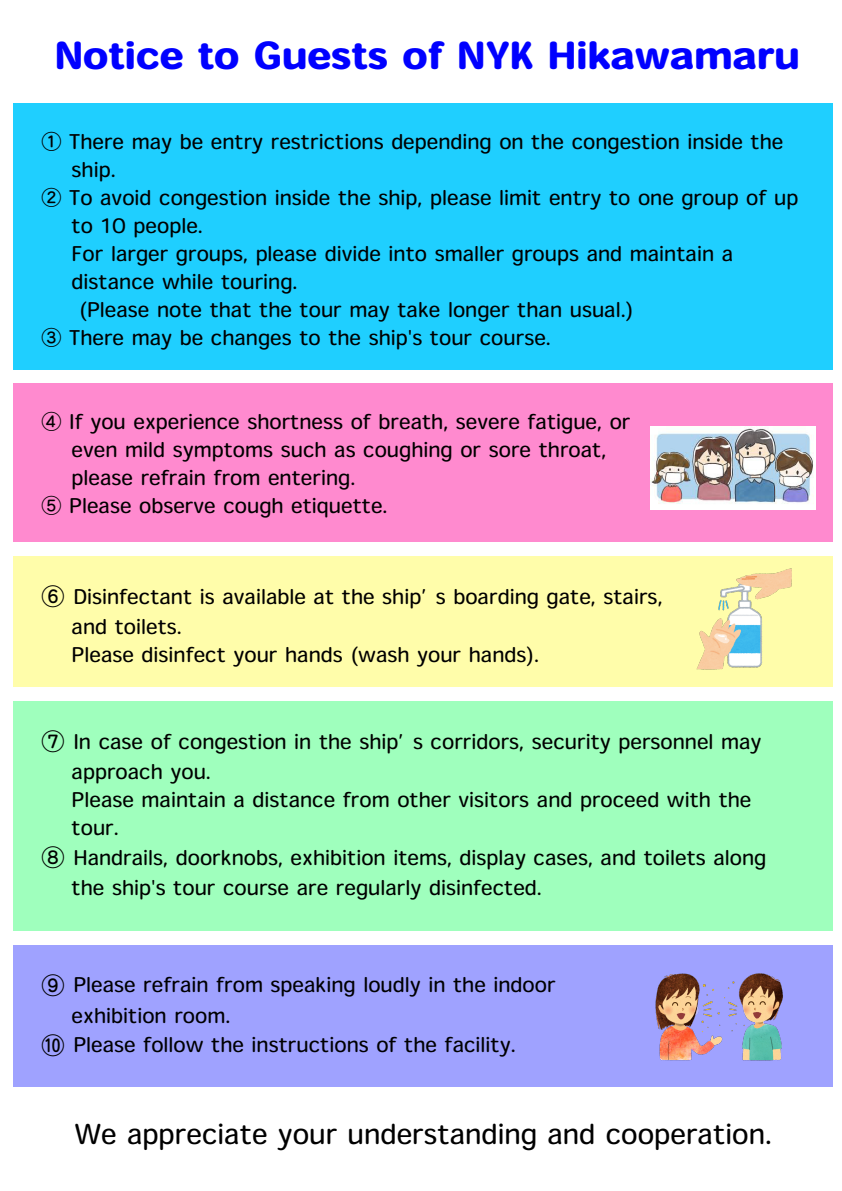
<style>
.page{position:relative;width:842px;height:1191px;background:#fff}
.page>*{position:absolute;margin:0;border:0;box-sizing:border-box;transform-origin:0 0}
.t1{font:36px "Heisei Maru Go Std W8";color:#00f}
.t2{font:27px "Heisei Maru Go Std W4";color:#000}
.t3{font:20px/30.5px "Heisei Maru Go Std W4";color:#000}
.s1{font-size:23px}
</style>
<div class="page">
<div style="left:13px;top:701px;width:820px;height:229px;background:#9fffbd"></div>
<div style="left:13px;top:556px;width:820px;height:131px;background:#fffdaa"></div>
<div style="left:13px;top:945px;width:820px;height:141px;background:#9fa2ff"></div>
<div style="left:13px;top:383px;width:820px;height:159px;background:#ff8acf"></div>
<div style="left:13px;top:103px;width:820px;height:266px;background:#1fcfff"></div>
<img style="left:651px;top:426px;width:164px;height:84px">
<img style="left:696px;top:568px;width:96px;height:102px">
<img style="left:655px;top:973px;width:128px;height:88px">
<h1 class="t1" style="left:55px;top:36px;width:746px">Notice to Guests of NYK Hikawamaru</h1>
<p class="t3" style="left:42px;top:126px;width:743px">① There may be entry restrictions depending on the congestion inside the</p>
<p class="t3" style="left:72px;top:154px;width:46px">ship.</p>
<p class="t3" style="left:42px;top:182px;width:758px">② To avoid congestion inside the ship, please limit entry to one group of up</p>
<p class="t3" style="left:72px;top:210px;width:133px">to 10 people.</p>
<p class="t3" style="left:72px;top:238px;width:663px">For larger groups, please divide into smaller groups and maintain a</p>
<p class="t3" style="left:72px;top:266px;width:227px">distance while touring.</p>
<p class="t3" style="left:79px;top:294px;width:556px">(Please note that the tour may take longer than usual.)</p>
<p class="t3" style="left:42px;top:322px;width:511px">③ There may be changes to the ship's tour course.</p>
<p class="t3" style="left:42px;top:407px;width:590px">④ If you experience shortness of breath, severe fatigue, or</p>
<p class="t3" style="left:72px;top:435px;width:536px">even mild symptoms such as coughing or sore throat,</p>
<p class="t3" style="left:72px;top:463px;width:285px">please refrain from entering.</p>
<p class="t3" style="left:42px;top:491px;width:347px">⑤ Please observe cough etiquette.</p>
<p class="t3" style="left:72px;top:581px;width:592px;text-indent:-30px"><span class="s1">⑥</span> Disinfectant is available at the shipʼ s boarding gate, stairs, and toilets.</p>
<p class="t3" style="left:72px;top:640px;width:469px">Please disinfect your hands (wash your hands).</p>
<p class="t3" style="left:72px;top:726px;width:691px;text-indent:-30px"><span class="s1">⑦</span> In case of congestion in the shipʼ s corridors, security personnel may approach you.</p>
<p class="t3" style="left:72px;top:784px;width:681px">Please maintain a distance from other visitors and proceed with the</p>
<p class="t3" style="left:72px;top:812px;width:49px">tour.</p>
<p class="t3" style="left:42px;top:842px;width:726px"><span class="s1">⑧</span> Handrails, doorknobs, exhibition items, display cases, and toilets along</p>
<p class="t3" style="left:72px;top:872px;width:472px">the ship's tour course are regularly disinfected.</p>
<p class="t3" style="left:42px;top:969px;width:515px"><span class="s1">⑨</span> Please refrain from speaking loudly in the indoor</p>
<p class="t3" style="left:72px;top:1000px;width:160px">exhibition room.</p>
<p class="t3" style="left:42px;top:1029px;width:476px"><span class="s1">⑩</span> Please follow the instructions of the facility.</p>
<h2 class="t2" style="left:74px;top:1115px;width:699px">We appreciate your understanding and cooperation.</h2>
</div>
